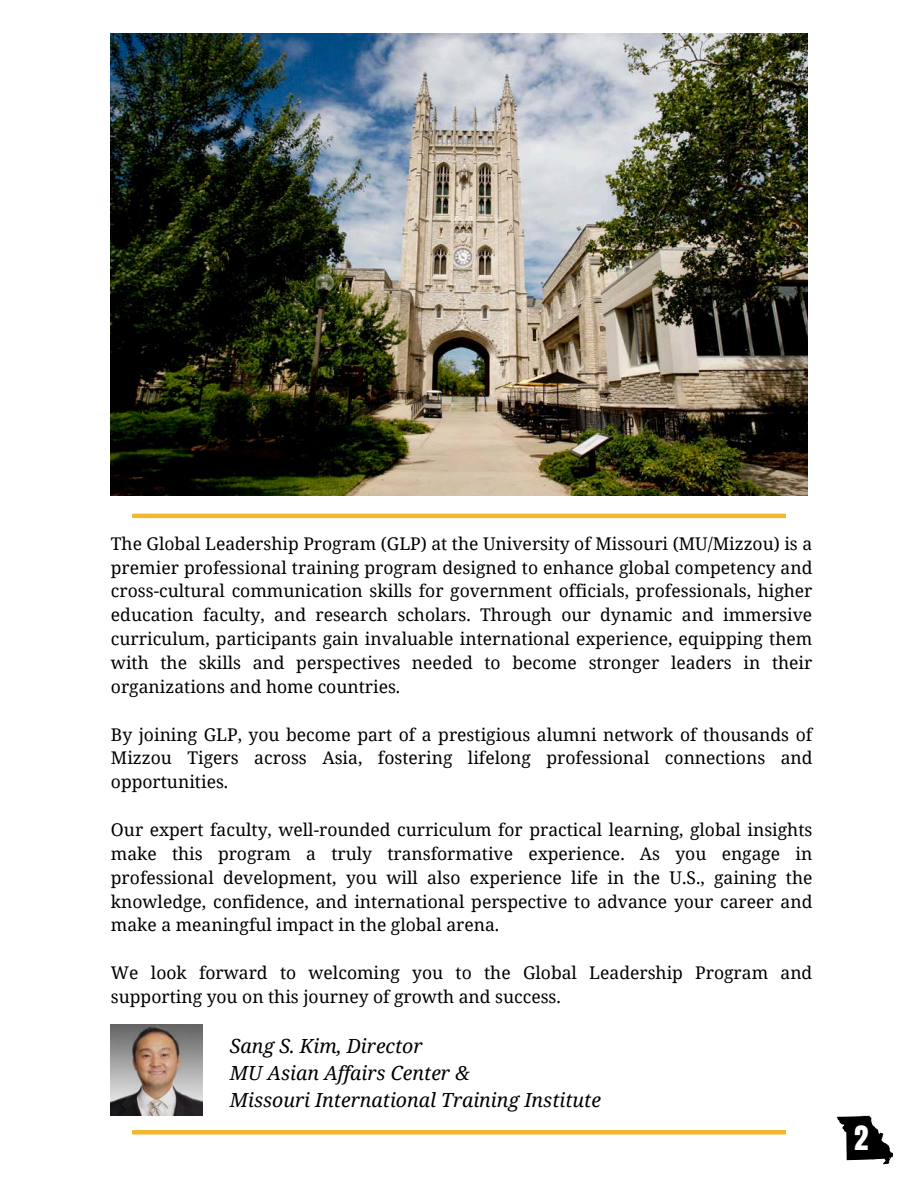
<style>
.page{position:relative;width:918px;height:1188px;background:#fff}
.page>*{position:absolute;margin:0;border:0;box-sizing:border-box;transform-origin:0 0}
.t1{font:28.8px "Anton";color:#fff}
.t2{font:italic 19.5px/27px "Noto Serif";color:#000}
.t3{font:17.55px/23.9px "Noto Serif";color:#000;text-align:justify}
</style>
<div class="page">
<img style="left:111px;top:1024px;width:91px;height:92px">
<hr style="left:132px;top:514px;width:654px;height:4px;background:#f1b82d">
<div style="left:132px;top:1130px;width:654px;height:5px;background:#f1b82d"></div>
<svg style="left:837px;top:1116px;width:56px;height:48px"></svg>
<img style="left:111px;top:33px;width:696px;height:462px">
<p class="t3" style="left:111px;top:531px;width:703px">The Global Leadership Program (GLP) at the University of Missouri (MU/Mizzou) is a premier professional training program designed to enhance global competency and cross-cultural communication skills for government officials, professionals, higher education faculty, and research scholars. Through our dynamic and immersive curriculum, participants gain invaluable international experience, equipping them with the skills and perspectives needed to become stronger leaders in their organizations and home countries.</p>
<p class="t3" style="left:111px;top:722px;width:703px">By joining GLP, you become part of a prestigious alumni network of thousands of Mizzou Tigers across Asia, fostering lifelong professional connections and opportunities.</p>
<p class="t3" style="left:111px;top:817px;width:703px">Our expert faculty, well-rounded curriculum for practical learning, global insights make this program a truly transformative experience. As you engage in professional development, you will also experience life in the U.S., gaining the knowledge, confidence, and international perspective to advance your career and make a meaningful impact in the global arena.</p>
<p class="t3" style="left:111px;top:960px;width:703px">We look forward to welcoming you to the Global Leadership Program and supporting you on this journey of growth and success.</p>
<p class="t2" style="left:230px;top:1032px;width:373px">Sang S. Kim, Director<br>MU Asian Affairs Center &amp;<br>Missouri International Training Institute</p>
<p class="t1" style="left:854px;top:1118px;width:16px">2</p>
</div>
